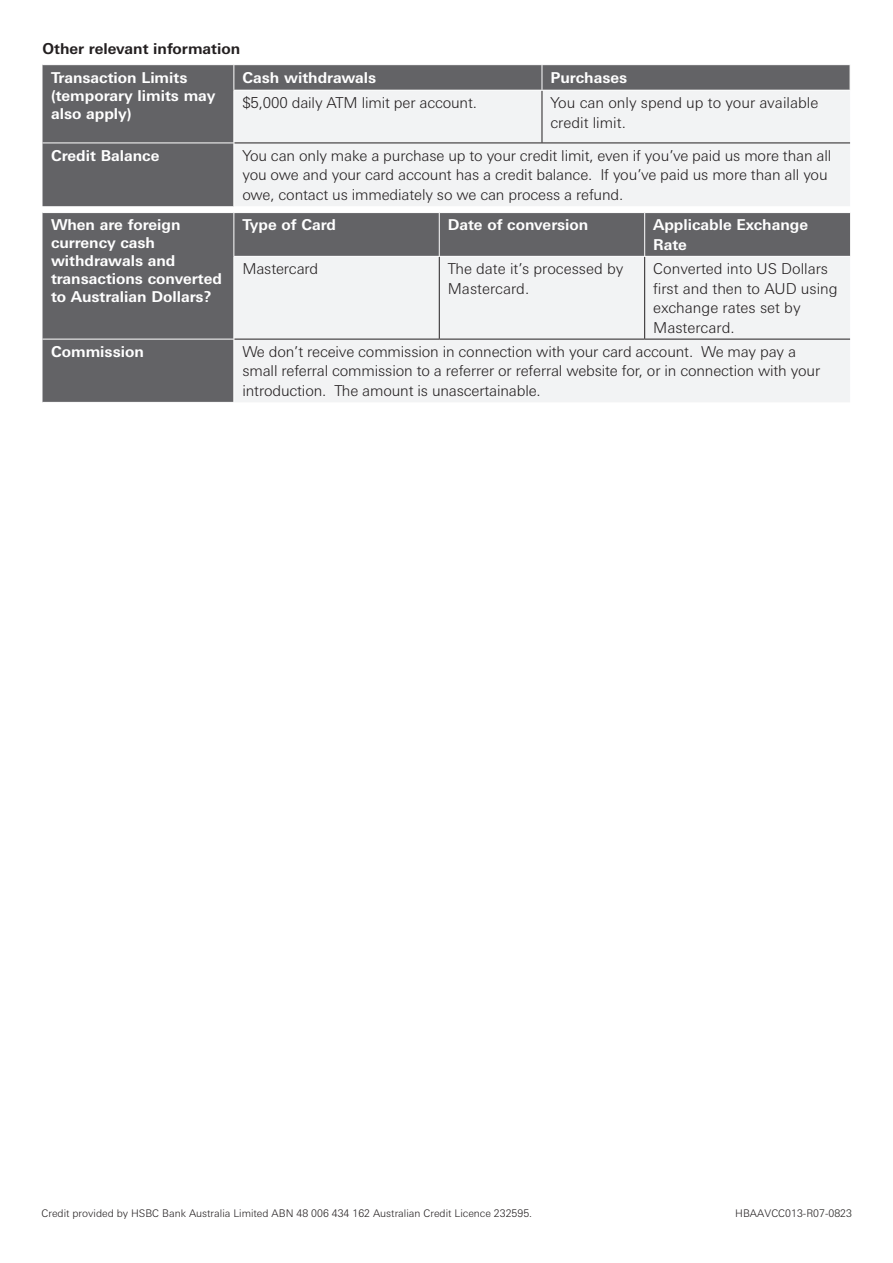
<style>
.page{position:relative;width:893px;height:1263px;background:#fff}
.page>*{position:absolute;margin:0;border:0;box-sizing:border-box;transform-origin:0 0}
.t1{font:300 15px/19.5px "Univers Nextfor HSBC";letter-spacing:-.01em;color:#231f20}
.t2{font:700 15px/18px "Univers Nextfor HSBC";color:#fff}
.t3{font:700 15px "Univers Nextfor HSBC";color:#231f20}
.t4{font:300 10.5px "Univers Nextfor HSBC";color:#231f20}
.s1{font-family:"Univers Nextfor HSBC Light";font-weight:400;color:#21211f}
</style>
<div class="page">
<div style="left:43px;top:65px;width:807px;height:141px;background:#636366"></div>
<div style="left:234px;top:91px;width:616px;height:115px;background:#f2f3f4"></div>
<hr style="left:234px;top:143px;width:308px;height:1px;background:#231f20">
<hr style="left:542px;top:143px;width:308px;height:1px;background:#231f20">
<hr style="left:542px;top:91px;width:1px;height:52px;background:#231f20">
<svg style="left:542px;top:65px;width:1px;height:25px"></svg>
<hr style="left:233px;top:90px;width:309px;height:1px;background:#fff">
<hr style="left:542px;top:90px;width:308px;height:1px;background:#fff">
<svg style="left:233px;top:65px;width:1px;height:25px"></svg>
<hr style="left:233px;top:91px;width:1px;height:52px;background:#fff">
<hr style="left:43px;top:143px;width:191px;height:1px;background:#fff">
<hr style="left:233px;top:143px;width:1px;height:63px;background:#fff">
<div style="left:43px;top:213px;width:807px;height:189px;background:#636366"></div>
<div style="left:234px;top:257px;width:616px;height:145px;background:#f2f3f4"></div>
<hr style="left:234px;top:339px;width:205px;height:1px;background:#231f20">
<hr style="left:439px;top:339px;width:206px;height:1px;background:#231f20">
<hr style="left:645px;top:339px;width:205px;height:1px;background:#231f20">
<hr style="left:439px;top:257px;width:1px;height:82px;background:#231f20">
<hr style="left:644px;top:257px;width:1px;height:82px;background:#231f20">
<hr style="left:439px;top:213px;width:1px;height:43px;background:#fff">
<hr style="left:644px;top:213px;width:1px;height:43px;background:#fff">
<hr style="left:233px;top:256px;width:206px;height:1px;background:#fff">
<hr style="left:439px;top:256px;width:206px;height:1px;background:#fff">
<hr style="left:645px;top:256px;width:205px;height:1px;background:#fff">
<hr style="left:233px;top:213px;width:1px;height:43px;background:#fff">
<hr style="left:233px;top:257px;width:1px;height:82px;background:#fff">
<hr style="left:43px;top:339px;width:191px;height:1px;background:#fff">
<hr style="left:233px;top:339px;width:1px;height:63px;background:#fff">
<p class="t3" style="left:43px;top:38px;width:199px">Other relevant information</p>
<p class="t2" style="left:51px;top:67px;width:166px">Transaction Limits (temporary limits may also apply)</p>
<p class="t2" style="left:242px;top:67px;width:135px">Cash withdrawals</p>
<p class="t2" style="left:550px;top:67px;width:78px">Purchases</p>
<p class="t1" style="left:242px;top:92px;width:236px">$5,000 daily ATM limit per account.</p>
<p class="t1" style="left:550px;top:92px;width:269px">You can only spend up to your available credit limit.</p>
<p class="t2" style="left:51px;top:146px;width:110px">Credit Balance</p>
<p class="t1" style="left:242px;top:145px;width:591px">You can only make a purchase up to your credit limit, even if you’ve paid us more than all you owe and your card account has a credit balance. If you’ve paid us more than all you owe, contact us immediately so we can process a refund.</p>
<p class="t2" style="left:51px;top:215px;width:172px">When are foreign currency cash withdrawals and transactions converted to Australian Dollars?</p>
<p class="t2" style="left:242px;top:215px;width:95px">Type of Card</p>
<p class="t2" style="left:448px;top:215px;width:142px">Date of conversion</p>
<p class="t2" style="left:653px;top:214px;width:156px;line-height:19.5px">Applicable Exchange<br>Rate</p>
<p class="t1" style="left:242px;top:258px;width:77px">Mastercard</p>
<p class="t1" style="left:448px;top:258px;width:177px">The date it’s processed by<br>Mastercard.</p>
<p class="t1" style="left:653px;top:258px;width:186px">Converted into US Dollars first and then to AUD using exchange rates set by<br>Mastercard.</p>
<p class="t2" style="left:51px;top:342px;width:94px">Commission</p>
<p class="t1" style="left:242px;top:341px;width:579px">We don’t receive commission in connection with your card account. We may pay a small referral commission to a referrer or referral website for, or in connection with your introduction. The amount is unascertainable.</p>
<p class="t4" style="left:41px;top:1206px;width:492px">Credit provided by HSBC Bank Australia Limited ABN 48 006 434 162 Australian Credit Licence 232595.</p>
<p class="t4" style="left:735px;top:1206px;width:118px">HBAAVCC013-R0<span class="s1">7</span>-0<span class="s1">8</span>2<span class="s1">3</span></p>
</div>
